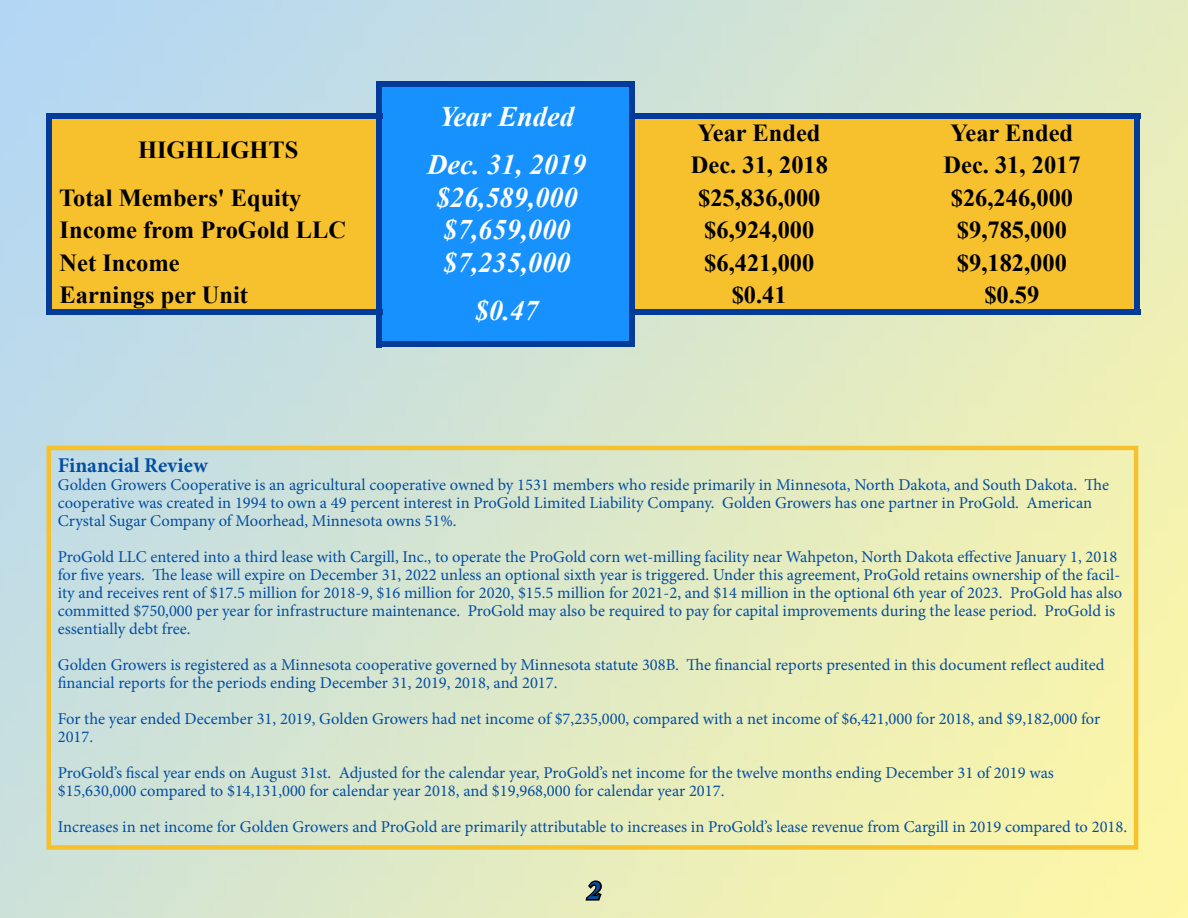
<style>
.page{position:relative;width:1188px;height:918px;background:#fff}
.page>*{position:absolute;margin:0;border:0;box-sizing:border-box;transform-origin:0 0}
.t1{font:italic 700 28.35px "Times New Roman";color:#fff}
.t2{font:italic 700 27px "Minion Pro";color:#034ea2}
.t3{font:700 24.45px "Times New Roman";color:#000}
.t4{font:700 21px "Minion Pro";color:#034ea2}
.t5{font:16.5px/18px "Minion Pro";color:#034ea2}
</style>
<div class="page">
<img style="left:0;top:0;width:1188px;height:918px">
<div style="left:47px;top:446px;width:1091px;height:404px;border:4px solid #f7c12d"></div>
<svg style="left:583px;top:879px;width:21px;height:23px"></svg>
<div style="left:379px;top:84px;width:253px;height:33px;background:#1791fe"></div>
<div style="left:49px;top:116px;width:331px;height:196px;background:#f7c12d"></div>
<div style="left:379px;top:116px;width:253px;height:196px;background:#1791fe"></div>
<div style="left:632px;top:116px;width:506px;height:196px;background:#f7c12d"></div>
<div style="left:379px;top:312px;width:253px;height:32px;background:#1791fe"></div>
<div style="left:52px;top:114px;width:330px;height:5px;background:#033b9a"></div>
<div style="left:52px;top:309px;width:330px;height:6px;background:#033b9a"></div>
<div style="left:377px;top:81px;width:5px;height:266px;background:#033b9a"></div>
<div style="left:46px;top:114px;width:6px;height:201px;background:#033b9a"></div>
<div style="left:629px;top:87px;width:6px;height:260px;background:#033b9a"></div>
<div style="left:1135px;top:119px;width:5px;height:196px;background:#033b9a"></div>
<div style="left:382px;top:81px;width:253px;height:6px;background:#033b9a"></div>
<div style="left:635px;top:114px;width:505px;height:5px;background:#033b9a"></div>
<div style="left:635px;top:309px;width:505px;height:6px;background:#033b9a"></div>
<div style="left:382px;top:341px;width:253px;height:6px;background:#033b9a"></div>
<h3 class="t3" style="left:138px;top:133px;width:162px">HIGHLIGHTS</h3>
<h1 class="t1" style="left:439px;top:97px;width:136px">Year Ended</h1>
<h3 class="t3" style="left:698px;top:116px;width:124px">Year Ended</h3>
<h3 class="t3" style="left:951px;top:116px;width:124px">Year Ended</h3>
<h1 class="t1" style="left:427px;top:145px;width:161px">Dec. 31, 2019</h1>
<h3 class="t3" style="left:691px;top:148px;width:139px">Dec. 31, 2018</h3>
<h3 class="t3" style="left:943px;top:148px;width:139px">Dec. 31, 2017</h3>
<h3 class="t3" style="left:59px;top:181px;width:244px">Total Members' Equity</h3>
<h1 class="t1" style="left:436px;top:178px;width:143px">$26,589,000</h1>
<h3 class="t3" style="left:698px;top:181px;width:124px">$25,836,000</h3>
<h3 class="t3" style="left:951px;top:181px;width:124px">$26,246,000</h3>
<h3 class="t3" style="left:60px;top:213px;width:288px">Income from ProGold LLC</h3>
<h1 class="t1" style="left:443px;top:210px;width:129px">$7,659,000</h1>
<h3 class="t3" style="left:704px;top:213px;width:112px">$6,924,000</h3>
<h3 class="t3" style="left:957px;top:213px;width:112px">$9,785,000</h3>
<h3 class="t3" style="left:60px;top:246px;width:122px">Net Income</h3>
<h1 class="t1" style="left:443px;top:243px;width:129px">$7,235,000</h1>
<h3 class="t3" style="left:704px;top:246px;width:112px">$6,421,000</h3>
<h3 class="t3" style="left:957px;top:246px;width:112px">$9,182,000</h3>
<h3 class="t3" style="left:60px;top:278px;width:190px">Earnings per Unit</h3>
<h3 class="t3" style="left:732px;top:278px;width:57px">$0.41</h3>
<h3 class="t3" style="left:984px;top:278px;width:57px">$0.59</h3>
<h1 class="t1" style="left:475px;top:290px;width:65px">$0.47</h1>
<p class="t4" style="left:58px;top:451px;width:151px">Financial Review</p>
<p class="t5" style="left:58px;top:476px;width:1053px">Golden Growers Cooperative is an agricultural cooperative owned by 1531 members who reside primarily in Minnesota, North Dakota, and South Dakota. The cooperative was created in 1994 to own a 49 percent interest in ProGold Limited Liability Company. Golden Growers has one partner in ProGold. American<br>Crystal Sugar Company of Moorhead, Minnesota owns 51%.</p>
<p class="t5" style="left:58px;top:548px;width:1066px">ProGold LLC entered into a third lease with Cargill, Inc., to operate the ProGold corn wet-milling facility near Wahpeton, North Dakota effective January 1, 2018 for five years. The lease will expire on December 31, 2022 unless an optional sixth year is triggered. Under this agreement, ProGold retains ownership of the facil&shy;ity and receives rent of $17.5 million for 2018-9, $16 million for 2020, $15.5 million for 2021-2, and $14 million in the optional 6th year of 2023. ProGold has also committed $750,000 per year for infrastructure maintenance. ProGold may also be required to pay for capital improvements during the lease period. ProGold is essentially debt free.</p>
<p class="t5" style="left:58px;top:656px;width:1048px">Golden Growers is registered as a Minnesota cooperative governed by Minnesota statute 308B. The financial reports presented in this document reflect audited financial reports for the periods ending December 31, 2019, 2018, and 2017.</p>
<p class="t5" style="left:58px;top:710px;width:1044px">For the year ended December 31, 2019, Golden Growers had net income of $7,235,000, compared with a net income of $6,421,000 for 2018, and $9,182,000 for<br>2017.</p>
<p class="t5" style="left:58px;top:764px;width:998px">ProGold’s fiscal year ends on August 31st. Adjusted for the calendar year, ProGold’s net income for the twelve months ending December 31 of 2019 was $15,630,000 compared to $14,131,000 for calendar year 2018, and $19,968,000 for calendar year 2017.</p>
<p class="t5" style="left:58px;top:818px;width:1071px">Increases in net income for Golden Growers and ProGold are primarily attributable to increases in ProGold’s lease revenue from Cargill in 2019 compared to 2018.</p>
<h2 class="t2" style="left:587px;top:871px;width:15px">2</h2>
</div>
